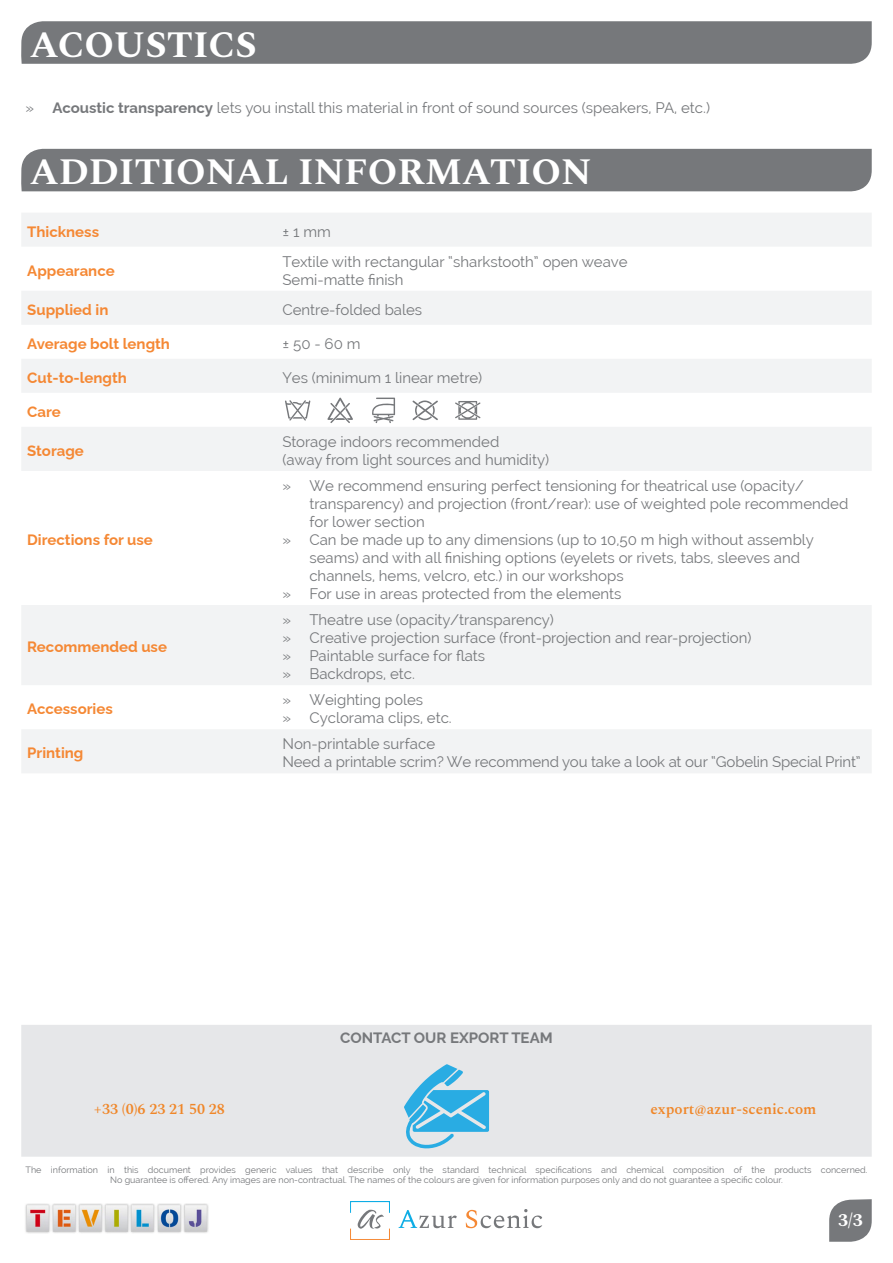
<style>
.page{position:relative;width:893px;height:1263px;background:#fff}
.page>*{position:absolute;margin:0;border:0;box-sizing:border-box;transform-origin:0 0}
.t1{font:700 37.5px "Spectral";color:#fff}
.t2{font:700 18px "Spectral";color:#fff}
.t3{font:15px/18px "Raleway";color:#76787b}
.t4{font:700 15px "Raleway";color:#f58834}
.t5{font:600 15px "Spectral";color:#f08729}
.t6{font:700 15px "Raleway";color:#76787b}
.t7{font:9px/10.8px "Raleway";color:#76787b;text-align:center}
.s1{font-weight:700}
</style>
<div class="page">
<img style="left:25px;top:1203px;width:184px;height:30px">
<img style="left:351px;top:1201px;width:38px;height:38px">
<svg style="left:358px;top:1210px;width:26px;height:19px"></svg>
<svg style="left:398px;top:1210px;width:59px;height:18px"></svg>
<svg style="left:466px;top:1209px;width:76px;height:19px"></svg>
<svg style="left:829px;top:1199px;width:43px;height:43px"></svg>
<div style="left:21px;top:1025px;width:851px;height:132px;background:#e6e7e9"></div>
<svg style="left:404px;top:1064px;width:85px;height:85px"></svg>
<div style="left:21px;top:148px;width:851px;height:44px;background:#76787b"></div>
<div style="left:21px;top:21px;width:851px;height:43px;background:#76787b"></div>
<svg style="left:22px;top:213px;width:849px;height:560px"></svg>
<svg style="left:285px;top:400px;width:25px;height:21px"></svg>
<svg style="left:327px;top:398px;width:26px;height:25px"></svg>
<svg style="left:370px;top:398px;width:25px;height:25px"></svg>
<svg style="left:412px;top:400px;width:26px;height:20px"></svg>
<svg style="left:455px;top:401px;width:25px;height:19px"></svg>
<p class="t1" style="left:30px;top:17px;width:229px">ACOUSTICS</p>
<p class="t3" style="left:26px;top:99px;width:686px">» <span class="s1">Acoustic transparency</span> lets you install this material in front of sound sources (speakers, PA, etc.)</p>
<p class="t1" style="left:30px;top:145px;width:563px">ADDITIONAL INFORMATION</p>
<p class="t4" style="left:27px;top:219px;width:73px">Thickness</p>
<p class="t3" style="left:282px;top:222px;width:50px">± 1 mm</p>
<p class="t4" style="left:27px;top:258px;width:89px">Appearance</p>
<p class="t3" style="left:282px;top:252px;width:347px">Textile with rectangular “sharkstooth” open weave<br>Semi-matte finish</p>
<p class="t4" style="left:27px;top:298px;width:83px">Supplied in</p>
<p class="t3" style="left:282px;top:300px;width:141px">Centre-folded bales</p>
<p class="t4" style="left:27px;top:332px;width:144px">Average bolt length</p>
<p class="t3" style="left:282px;top:334px;width:80px">± 50 - 60 m</p>
<p class="t4" style="left:27px;top:366px;width:101px">Cut-to-length</p>
<p class="t3" style="left:282px;top:368px;width:201px">Yes (minimum 1 linear metre)</p>
<p class="t4" style="left:27px;top:400px;width:35px">Care</p>
<p class="t4" style="left:27px;top:439px;width:58px">Storage</p>
<p class="t3" style="left:282px;top:433px;width:268px">Storage indoors recommended<br>(away from light sources and humidity)</p>
<p class="t4" style="left:27px;top:528px;width:127px">Directions for use</p>
<p class="t4" style="left:27px;top:635px;width:141px">Recommended use</p>
<p class="t4" style="left:27px;top:697px;width:87px">Accessories</p>
<p class="t4" style="left:27px;top:741px;width:58px">Printing</p>
<p class="t3" style="left:309px;top:477px;width:540px;text-indent:-27px">» We recommend ensuring perfect tensioning for theatrical use (opacity/ transparency) and projection (front/rear): use of weighted pole recommended for lower section</p>
<p class="t3" style="left:309px;top:531px;width:506px;text-indent:-27px">» Can be made up to any dimensions (up to 10,50 m high without assembly seams) and with all finishing options (eyelets or rivets, tabs, sleeves and channels, hems, velcro, etc.) in our workshops</p>
<p class="t3" style="left:282px;top:585px;width:341px">» For use in areas protected from the elements</p>
<p class="t3" style="left:282px;top:611px;width:273px">» Theatre use (opacity/transparency)</p>
<p class="t3" style="left:282px;top:629px;width:471px">» Creative projection surface (front-projection and rear-projection)</p>
<p class="t3" style="left:282px;top:647px;width:204px">» Paintable surface for flats</p>
<p class="t3" style="left:282px;top:665px;width:134px">» Backdrops, etc.</p>
<p class="t3" style="left:282px;top:691px;width:142px">» Weighting poles</p>
<p class="t3" style="left:282px;top:709px;width:171px">» Cyclorama clips, etc.</p>
<p class="t3" style="left:282px;top:735px;width:154px">Non-printable surface</p>
<p class="t3" style="left:282px;top:753px;width:580px">Need a printable scrim? We recommend you take a look at our “Gobelin Special Print”</p>
<p class="t6" style="left:340px;top:1026px;width:214px">CONTACT OUR EXPORT TEAM</p>
<p class="t5" style="left:94px;top:1098px;width:132px">+33 (0)6 23 21 50 28</p>
<p class="t5" style="left:651px;top:1098px;width:167px">export@azur-scenic.com</p>
<p class="t7" style="left:26px;top:1164px;width:843px">The information in this document provides generic values that describe only the standard technical specifications and chemical composition of the products concerned.<br>No guarantee is offered. Any images are non-contractual. The names of the colours are given for information purposes only and do not guarantee a specific colour.</p>
<p class="t2" style="left:838px;top:1207px;width:26px">3/3</p>
</div>
